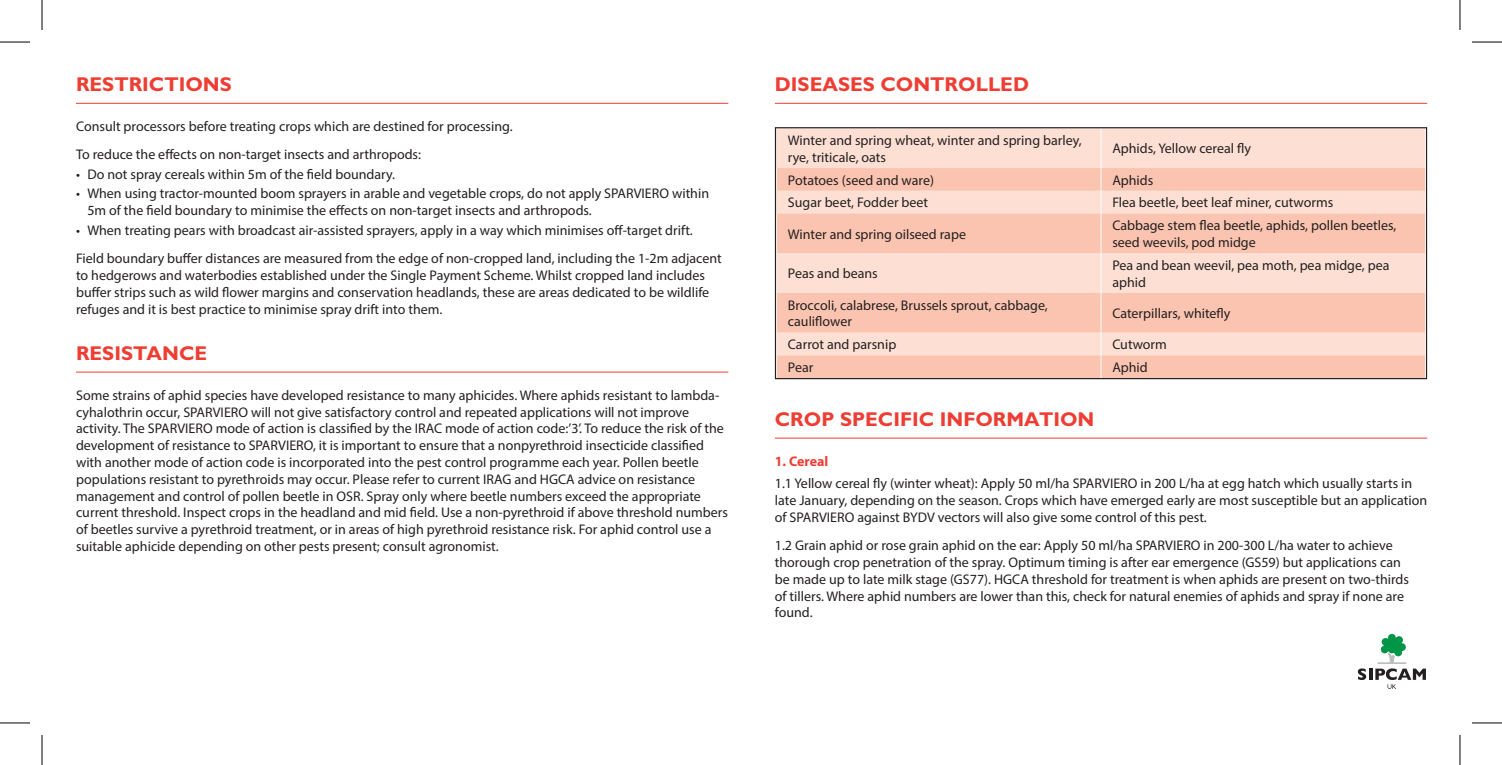
<style>
.page{position:relative;width:1502px;height:765px;background:#fff}
.page>*{position:absolute;margin:0;border:0;box-sizing:border-box;transform-origin:0 0}
.t1{font:700 20px "M Gill Sans";color:#ee3e34}
.t2{font:14px/16.8px "Myriad Pro";color:#231f20}
.t3{font:700 14px "Myriad Pro";color:#ee3e34}
</style>
<div class="page">
<svg style="left:774px;top:127px;width:653px;height:252px;background:#f9d0c0"></svg>
<svg style="left:1357px;top:668px;width:9px;height:11px"></svg>
<svg style="left:1369px;top:668px;width:3px;height:11px"></svg>
<svg style="left:1375px;top:633px;width:50px;height:55px"></svg>
<hr style="left:76px;top:103px;width:652px;height:1px;background:#ee3e34">
<hr style="left:76px;top:371px;width:652px;height:1px;background:#ee3e34">
<hr style="left:775px;top:103px;width:652px;height:1px;background:#ee3e34">
<hr style="left:775px;top:437px;width:652px;height:1px;background:#ee3e34">
<hr style="left:0;top:42px;width:30px;height:1px;background:#000">
<hr style="left:1471px;top:42px;width:30px;height:1px;background:#000">
<hr style="left:0;top:722px;width:30px;height:1px;background:#000">
<hr style="left:1471px;top:722px;width:30px;height:1px;background:#000">
<hr style="left:42px;top:0;width:1px;height:30px;background:#000">
<hr style="left:42px;top:734px;width:1px;height:30px;background:#000">
<hr style="left:1459px;top:0;width:1px;height:30px;background:#000">
<hr style="left:1459px;top:734px;width:1px;height:30px;background:#000">
<h1 class="t1" style="left:76px;top:74px;width:157px">RESTRICTIONS</h1>
<p class="t2" style="left:76px;top:112px;width:438px;line-height:28.2px">Consult processors before treating crops which are destined for processing.<br>To reduce the effects on non-target insects and arthropods:</p>
<p class="t2" style="left:76px;top:165px;width:320px">• Do not spray cereals within 5m of the field boundary.</p>
<p class="t2" style="left:87px;top:185px;width:623px;text-indent:-11px">• When using tractor-mounted boom sprayers in arable and vegetable crops, do not apply SPARVIERO within<br>5m of the field boundary to minimise the effects on non-target insects and arthropods.</p>
<p class="t2" style="left:76px;top:216px;width:647px;line-height:28.2px">• When treating pears with broadcast air-assisted sprayers, apply in a way which minimises off-target drift.<br>Field boundary buffer distances are measured from the edge of non-cropped land, including the 1-2m adjacent</p>
<p class="t2" style="left:76px;top:266px;width:634px">to hedgerows and waterbodies established under the Single Payment Scheme. Whilst cropped land includes buffer strips such as wild flower margins and conservation headlands, these are areas dedicated to be wildlife refuges and it is best practice to minimise spray drift into them.</p>
<h1 class="t1" style="left:76px;top:342px;width:133px">RESISTANCE</h1>
<p class="t2" style="left:76px;top:386px;width:653px">Some strains of aphid species have developed resistance to many aphicides. Where aphids resistant to lambda&shy;cyhalothrin occur, SPARVIERO will not give satisfactory control and repeated applications will not improve activity. The SPARVIERO mode of action is classified by the IRAC mode of action code:’3’. To reduce the risk of the development of resistance to SPARVIERO, it is important to ensure that a nonpyrethroid insecticide classified with another mode of action code is incorporated into the pest control programme each year. Pollen beetle populations resistant to pyrethroids may occur. Please refer to current IRAG and HGCA advice on resistance management and control of pollen beetle in OSR. Spray only where beetle numbers exceed the appropriate current threshold. Inspect crops in the headland and mid field. Use a non-pyrethroid if above threshold numbers of beetles survive a pyrethroid treatment, or in areas of high pyrethroid resistance risk. For aphid control use a suitable aphicide depending on other pests present; consult agronomist.</p>
<h1 class="t1" style="left:775px;top:74px;width:256px">DISEASES CONTROLLED</h1>
<p class="t2" style="left:788px;top:132px;width:295px">Winter and spring wheat, winter and spring barley, rye, triticale, oats</p>
<p class="t2" style="left:1112px;top:140px;width:140px">Aphids, Yellow cereal fly</p>
<p class="t2" style="left:788px;top:171px;width:148px">Potatoes (seed and ware)</p>
<p class="t2" style="left:1112px;top:171px;width:42px">Aphids</p>
<p class="t2" style="left:788px;top:194px;width:142px">Sugar beet, Fodder beet</p>
<p class="t2" style="left:1112px;top:194px;width:222px">Flea beetle, beet leaf miner, cutworms</p>
<p class="t2" style="left:788px;top:225px;width:180px">Winter and spring oilseed rape</p>
<p class="t2" style="left:1112px;top:217px;width:285px">Cabbage stem flea beetle, aphids, pollen beetles, seed weevils, pod midge</p>
<p class="t2" style="left:788px;top:265px;width:91px">Peas and beans</p>
<p class="t2" style="left:1112px;top:256px;width:279px">Pea and bean weevil, pea moth, pea midge, pea aphid</p>
<p class="t2" style="left:788px;top:296px;width:261px">Broccoli, calabrese, Brussels sprout, cabbage, cauliflower</p>
<p class="t2" style="left:1112px;top:304px;width:120px">Caterpillars, whitefly</p>
<p class="t2" style="left:788px;top:336px;width:110px">Carrot and parsnip</p>
<p class="t2" style="left:1112px;top:336px;width:56px">Cutworm</p>
<p class="t2" style="left:788px;top:358px;width:27px">Pear</p>
<p class="t2" style="left:1112px;top:358px;width:37px">Aphid</p>
<h1 class="t1" style="left:775px;top:408px;width:321px">CROP SPECIFIC INFORMATION</h1>
<p class="t3" style="left:775px;top:452px;width:55px">1. Cereal</p>
<p class="t2" style="left:775px;top:475px;width:654px">1.1 Yellow cereal fly (winter wheat): Apply 50 ml/ha SPARVIERO in 200 L/ha at egg hatch which usually starts in late January, depending on the season. Crops which have emerged early are most susceptible but an application of SPARVIERO against BYDV vectors will also give some control of this pest.</p>
<p class="t2" style="left:775px;top:536px;width:635px">1.2 Grain aphid or rose grain aphid on the ear: Apply 50 ml/ha SPARVIERO in 200-300 L/ha water to achieve thorough crop penetration of the spray. Optimum timing is after ear emergence (GS59) but applications can be made up to late milk stage (GS77). HGCA threshold for treatment is when aphids are present on two-thirds of tillers. Where aphid numbers are lower than this, check for natural enemies of aphids and spray if none are found.</p>
</div>
